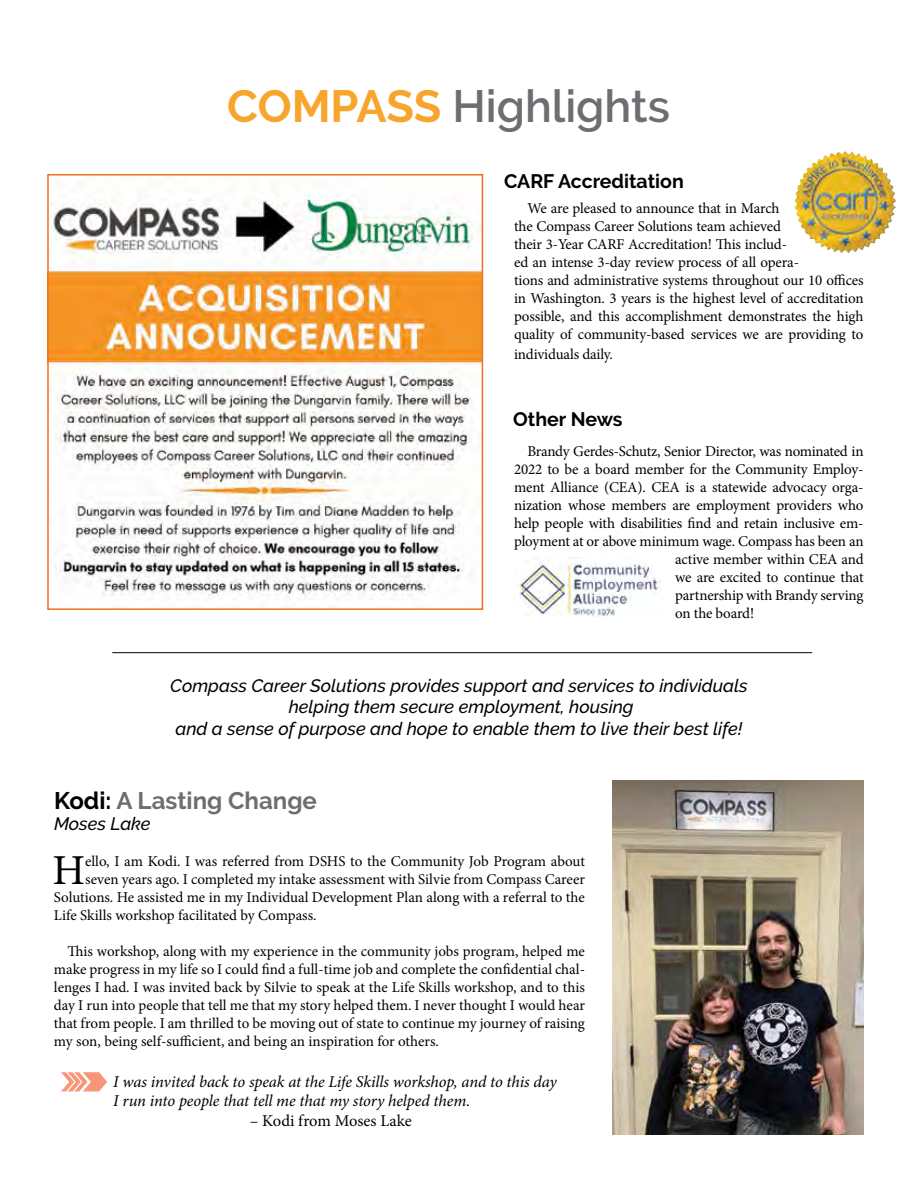
<style>
.page{position:relative;width:918px;height:1188px;background:#fff}
.page>*{position:absolute;margin:0;border:0;box-sizing:border-box;transform-origin:0 0}
.t1{font:600 45px "Raleway";color:#6d6e71}
.t2{font:42.75px "Minion Pro";color:#000}
.t3{font:700 24px "Raleway";color:#6d6e71}
.t4{font:700 19.5px "Raleway";color:#000}
.t5{font:italic 500 18px/21.6px "Raleway";color:#000;text-align:center}
.t6{font:italic 16.5px/19.8px "Minion Pro";letter-spacing:-.01em;color:#000}
.t7{font:16.5px "Minion Pro";color:#000}
.t8{font:15px/18px "Minion Pro";letter-spacing:-.01em;color:#000;text-align:justify}
.s1{font-weight:700;color:#f7a52d}
.s2{color:#000}
</style>
<div class="page">
<img style="left:794px;top:151px;width:102px;height:102px">
<img style="left:513px;top:557px;width:147px;height:59px">
<img style="left:612px;top:780px;width:252px;height:354px">
<svg style="left:61px;top:1072px;width:46px;height:19px"></svg>
<img style="left:49px;top:176px;width:432px;height:423px">
<hr style="left:112px;top:652px;width:700px;height:1px;background:#000">
<h1 class="t1" style="left:227px;top:80px;width:444px"><span class="s1">COMPASS</span> Highlights</h1>
<h3 class="t4" style="left:504px;top:170px;width:181px">CARF Accreditation</h3>
<p class="t8" style="left:514px;top:199px;width:351px;text-align:left;text-indent:14px">We are pleased to announce that in March<br>the Compass Career Solutions team achieved<br>their 3-Year CARF Accreditation! This includ-<br>ed an intense 3-day review process of all opera-<br>tions and administrative systems throughout our 10 offices in Washington. 3 years is the highest level of accreditation possible, and this accomplishment demonstrates the high quality of community-based services we are providing to</p>
<p class="t8" style="left:514px;top:345px;width:100px">individuals daily.</p>
<h3 class="t4" style="left:513px;top:408px;width:111px">Other News</h3>
<p class="t8" style="left:528px;top:442px;width:338px">Brandy Gerdes-Schutz, Senior Director, was nominated in</p>
<p class="t8" style="left:514px;top:460px;width:351px">2022 to be a board member for the Community Employ-</p>
<p class="t8" style="left:514px;top:478px;width:351px">ment Alliance (CEA). CEA is a statewide advocacy orga-</p>
<p class="t8" style="left:514px;top:496px;width:351px">nization whose members are employment providers who</p>
<p class="t8" style="left:514px;top:514px;width:351px">help people with disabilities find and retain inclusive em-</p>
<p class="t8" style="left:514px;top:532px;width:351px">ployment at or above minimum wage. Compass has been an</p>
<p class="t8" style="left:675px;top:550px;width:190px">active member within CEA and</p>
<p class="t8" style="left:675px;top:568px;width:190px">we are excited to continue that</p>
<p class="t8" style="left:675px;top:586px;width:190px">partnership with Brandy serving</p>
<p class="t8" style="left:675px;top:604px;width:81px">on the board!</p>
<p class="t5" style="left:170px;top:675px;width:579px">Compass Career Solutions provides support and services to individuals helping them secure employment, housing<br>and a sense of purpose and hope to enable them to live their best life!</p>
<h3 class="t3" style="left:54px;top:787px;width:265px"><span class="s2">Kodi:</span> A Lasting Change</h3>
<p class="t5" style="left:54px;top:813px;width:98px">Moses Lake</p>
<h2 class="t2" style="left:52px;top:841px;width:34px">H</h2>
<p class="t8" style="left:85px;top:852px;width:501px">ello, I am Kodi. I was referred from DSHS to the Community Job Program about</p>
<p class="t8" style="left:85px;top:870px;width:501px">seven years ago. I completed my intake assessment with Silvie from Compass Career</p>
<p class="t8" style="left:54px;top:888px;width:532px">Solutions. He assisted me in my Individual Development Plan along with a referral to the</p>
<p class="t8" style="left:54px;top:906px;width:264px">Life Skills workshop facilitated by Compass.</p>
<p class="t8" style="left:54px;top:942px;width:533px;text-indent:14px">This workshop, along with my experience in the community jobs program, helped me make progress in my life so I could find a full-time job and complete the confidential chal&shy;lenges I had. I was invited back by Silvie to speak at the Life Skills workshop, and to this day I run into people that tell me that my story helped them. I never thought I would hear that from people. I am thrilled to be moving out of state to continue my journey of raising my son, being self-sufficient, and being an inspiration for others.</p>
<p class="t6" style="left:113px;top:1071px;width:445px">I was invited back to speak at the Life Skills workshop, and to this day<br>I run into people that tell me that my story helped them.</p>
<p class="t7" style="left:250px;top:1110px;width:164px">– Kodi from Moses Lake</p>
</div>
